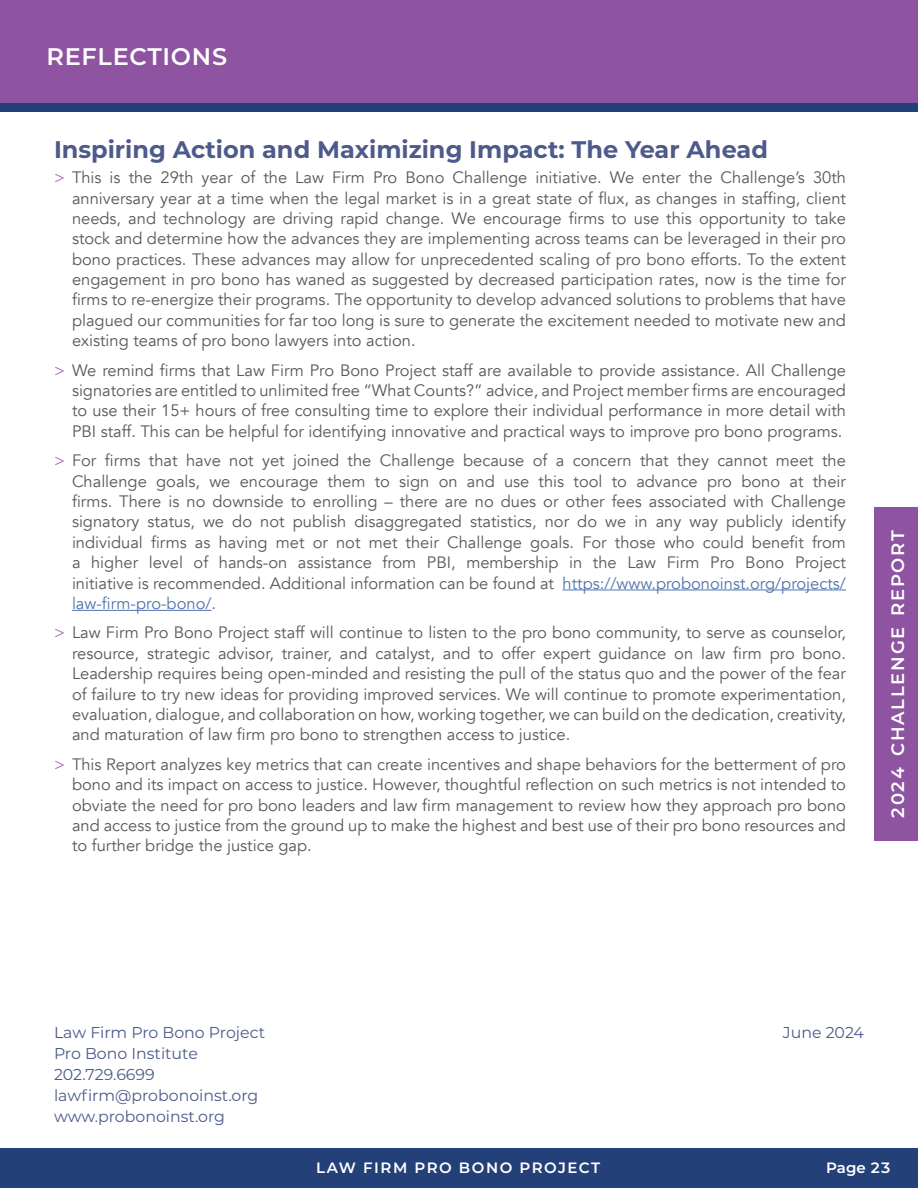
<style>
.page{position:relative;width:918px;height:1188px;background:#fff}
.page>*{position:absolute;margin:0;border:0;box-sizing:border-box;transform-origin:0 0}
.t1{font:700 24px "Montserrat";color:#4d5a8a}
.t2{font:600 24px "Montserrat";letter-spacing:.03em;color:#fff}
.t3{font:600 18px "Montserrat";letter-spacing:.1em;color:#fff}
.t4{font:16.5px/20.4px "Avenir";color:#58595b;text-align:justify}
.t5{font:15.75px/21px "Montserrat";color:#4d5a8a}
.t6{font:600 15px "Montserrat";letter-spacing:.1em;color:#fff}
.s1{color:#9f70b0}
.s2{color:#4f73ad}
</style>
<div class="page">
<div style="left:0;top:0;width:918px;height:108px;background:#8e53a1"></div>
<div style="left:0;top:1148px;width:918px;height:40px;background:#244079"></div>
<div style="left:874px;top:507px;width:44px;height:333px;background:#8e53a1"></div>
<div style="left:0;top:103px;width:918px;height:9px;background:#244079"></div>
<hr style="left:563px;top:590px;width:283px;height:1px;background:#4f73ad">
<hr style="left:72px;top:610px;width:140px;height:1px;background:#4f73ad">
<h1 class="t2" style="left:47px;top:47px;width:182px">REFLECTIONS</h1>
<h1 class="t1" style="left:54px;top:138px;width:716px">Inspiring Action and Maximizing Impact: The Year Ahead</h1>
<p class="t4" style="left:72px;top:168px;width:776px;text-indent:-18px"><span class="s1">&gt;</span> This is the 29th year of the Law Firm Pro Bono Challenge initiative. We enter the Challenge’s 30th anniversary year at a time when the legal market is in a great state of flux, as changes in staffing, client needs, and technology are driving rapid change. We encourage firms to use this opportunity to take stock and determine how the advances they are implementing across teams can be leveraged in their pro bono practices. These advances may allow for unprecedented scaling of pro bono efforts. To the extent engagement in pro bono has waned as suggested by decreased participation rates, now is the time for firms to re-energize their programs. The opportunity to develop advanced solutions to problems that have plagued our communities for far too long is sure to generate the excitement needed to motivate new and existing teams of pro bono lawyers into action.</p>
<p class="t4" style="left:72px;top:360px;width:776px;text-indent:-18px"><span class="s1">&gt;</span> We remind firms that Law Firm Pro Bono Project staff are available to provide assistance. All Challenge signatories are entitled to unlimited free “What Counts?” advice, and Project member firms are encouraged to use their 15+ hours of free consulting time to explore their individual performance in more detail with PBI staff. This can be helpful for identifying innovative and practical ways to improve pro bono programs.</p>
<p class="t4" style="left:72px;top:451px;width:776px;text-indent:-18px"><span class="s1">&gt;</span> For firms that have not yet joined the Challenge because of a concern that they cannot meet the Challenge goals, we encourage them to sign on and use this tool to advance pro bono at their firms. There is no downside to enrolling – there are no dues or other fees associated with Challenge signatory status, we do not publish disaggregated statistics, nor do we in any way publicly identify individual firms as having met or not met their Challenge goals. For those who could benefit from a higher level of hands-on assistance from PBI, membership in the Law Firm Pro Bono Project initiative is recommended. Additional information can be found at <span class="s2">https://www.probonoinst.org/projects/ law-firm-pro-bono/</span>.</p>
<p class="t4" style="left:72px;top:623px;width:776px;text-indent:-18px"><span class="s1">&gt;</span> Law Firm Pro Bono Project staff will continue to listen to the pro bono community, to serve as counselor, resource, strategic advisor, trainer, and catalyst, and to offer expert guidance on law firm pro bono.<br>Leadership requires being open-minded and resisting the pull of the status quo and the power of the fear of failure to try new ideas for providing improved services. We will continue to promote experimentation, evaluation, dialogue, and collaboration on how, working together, we can build on the dedication, creativity, and maturation of law firm pro bono to strengthen access to justice.</p>
<p class="t4" style="left:72px;top:754px;width:776px;text-indent:-18px"><span class="s1">&gt;</span> This Report analyzes key metrics that can create incentives and shape behaviors for the betterment of pro bono and its impact on access to justice. However, thoughtful reflection on such metrics is not intended to obviate the need for pro bono leaders and law firm management to review how they approach pro bono and access to justice from the ground up to make the highest and best use of their pro bono resources and to further bridge the justice gap.</p>
<p class="t3" style="left:887px;top:818px;width:289px;rotate:-90deg">2024 CHALLENGE REPORT</p>
<p class="t5" style="left:54px;top:1024px;width:213px">Law Firm Pro Bono Project</p>
<p class="t5" style="left:783px;top:1024px;width:83px">June 2024</p>
<p class="t5" style="left:54px;top:1045px;width:206px">Pro Bono Institute<br>202.729.6699 lawfirm@probonoinst.org www.probonoinst.org</p>
<p class="t6" style="left:316px;top:1161px;width:286px">LAW FIRM PRO BONO PROJECT</p>
<p class="t6" style="left:826px;top:1161px;width:66px">Page 23</p>
</div>
